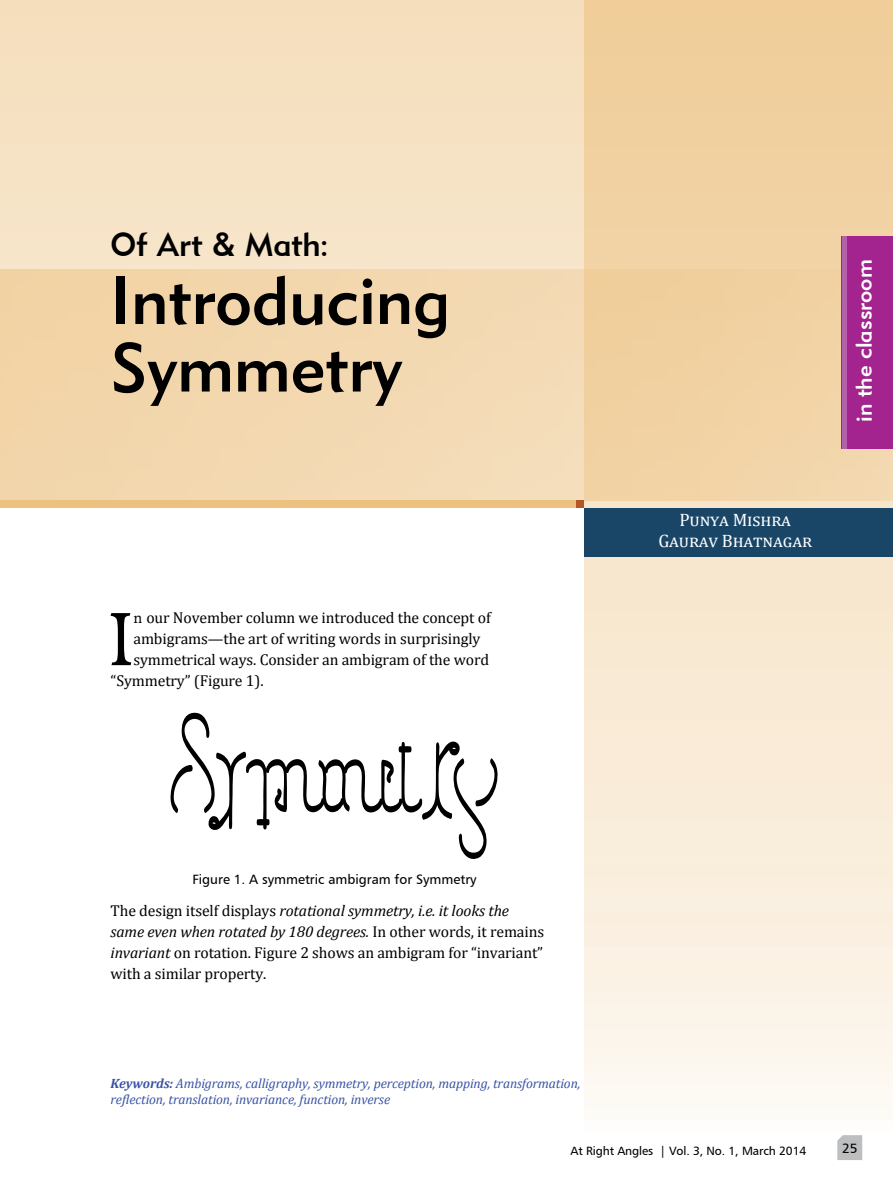
<style>
.page{position:relative;width:893px;height:1191px;background:#fff}
.page>*{position:absolute;margin:0;border:0;box-sizing:border-box;transform-origin:0 0}
.t1{font:81.6px "Raleigh BT";color:#000}
.t2{font:67.5px/67.5px "Geometric 415 BT Medium A";color:#000}
.t3{font:33px "Geometric 415 BT Medium A";color:#000}
.t4{font:22.5px "Geometric 415 BT Medium A";color:#fff}
.t5{font:18px/21px "Cambria";letter-spacing:-.01em;color:#fff;text-align:center}
.t6{font:15.75px/21px "Cambria";letter-spacing:-.01em;color:#000}
.t7{font:italic 13.5px/16.5px "Cambria";letter-spacing:-.01em;color:#3953a4}
.t8{font:13.5px "Humanist 777 BT Roman B";color:#000}
.t9{font:12px "Humanist 777 BT Roman B";letter-spacing:-.01em;color:#000}
.s1{font-family:"Raleigh BT"}
.s2{font-style:italic}
.s3{font-weight:700}
</style>
<div class="page">
<svg style="left:584px;top:500px;width:309px;height:660px;fill:#f9eedc"></svg>
<svg style="left:0;top:0;width:893px;height:269px;background:#f3dbb6"></svg>
<div style="left:0;top:269px;width:893px;height:231px;background:linear-gradient(to bottom,#f2d4a7,#f3d8b0)"></div>
<div style="left:0;top:500px;width:577px;height:8px;background:#ecc07e"></div>
<div style="left:577px;top:500px;width:7px;height:8px;background:#b35724"></div>
<div style="left:584px;top:508px;width:309px;height:49px;background:#194567"></div>
<div style="left:842px;top:236px;width:51px;height:212px;background:#a3238f"></div>
<hr style="left:842px;top:236px;width:4px;height:212px;background:#b461ac">
<svg style="left:170px;top:712px;width:328px;height:147px"></svg>
<svg style="left:837px;top:1135px;width:25px;height:25px"></svg>
<h3 class="t3" style="left:111px;top:225px;width:220px">Of Art &amp; Math:</h3>
<h2 class="t2" style="left:111px;top:266px;width:341px">Introducing<br>Symmetry</h2>
<h1 class="t1" style="left:108px;top:590px;width:26px">I</h1>
<p class="t6" style="left:133px;top:607px;width:359px"><span class="s1">n</span> our November column we introduced the concept of</p>
<p class="t6" style="left:133px;top:628px;width:349px">ambigrams—the art of writing words in surprisingly</p>
<p class="t6" style="left:133px;top:649px;width:357px">symmetrical ways. Consider an ambigram of the word</p>
<p class="t6" style="left:111px;top:670px;width:155px">“Symmetry” (Figure 1).</p>
<p class="t8" style="left:192px;top:871px;width:286px">Figure 1. A symmetric ambigram for Symmetry</p>
<p class="t6" style="left:111px;top:900px;width:435px">The design itself displays <span class="s2">rotational symmetry, i.e. it looks the same even when rotated by 180 degrees.</span> In other words, it remains <span class="s2">invariant</span> on rotation. Figure 2 shows an ambigram for “invariant” with a similar property.</p>
<p class="t5" style="left:658px;top:509px;width:155px">Punya Mishra<br>Gaurav Bhatnagar</p>
<h3 class="t4" style="left:850px;top:422px;width:164px;rotate:-90deg">in the classroom</h3>
<p class="t7" style="left:111px;top:1074px;width:471px"><span class="s3">Keywords:</span> Ambigrams, calligraphy, symmetry, perception, mapping, transformation, reflection, translation, invariance, function, inverse</p>
<p class="t9" style="left:571px;top:1143px;width:237px">At Right Angles | Vol. 3, No. 1, March 2014</p>
<p class="t8" style="left:842px;top:1139px;width:17px">25</p>
</div>
